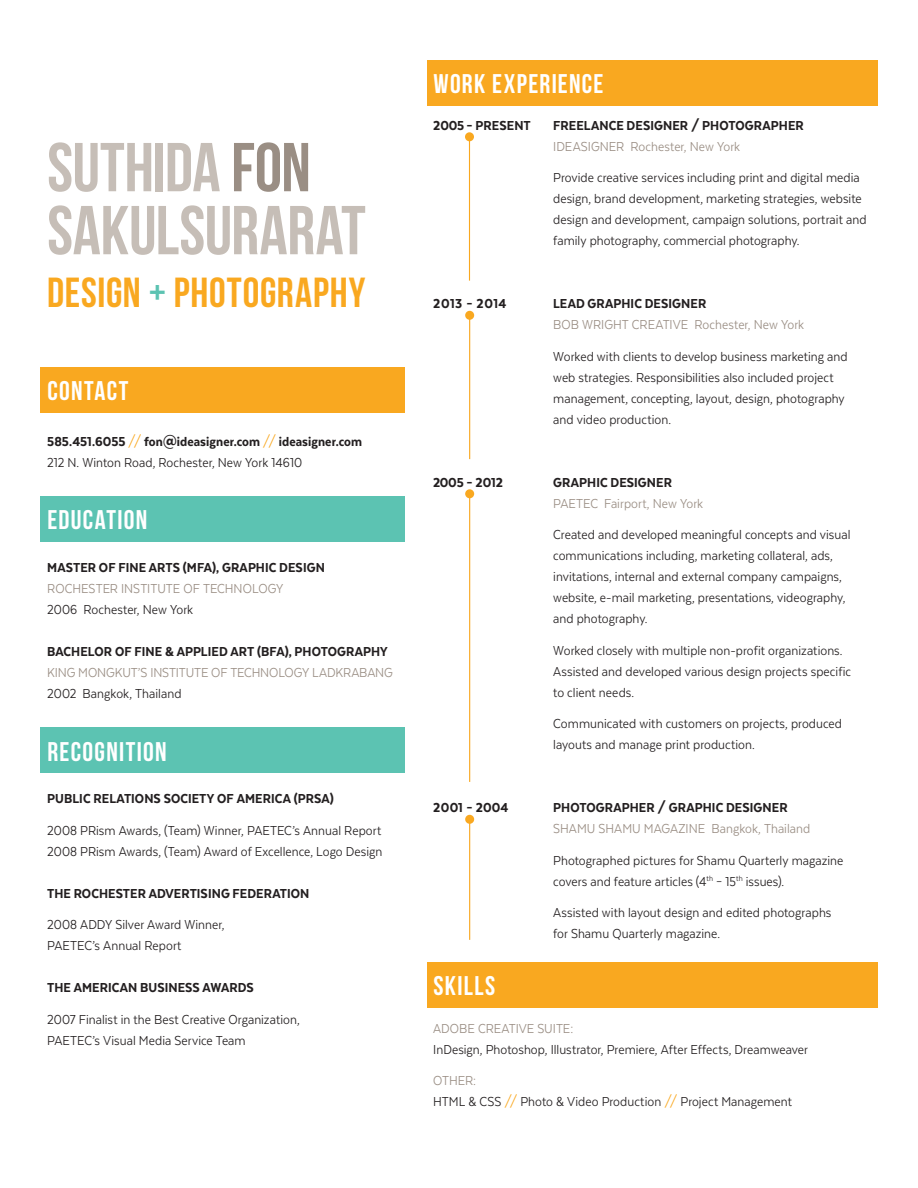
<style>
.page{position:relative;width:918px;height:1188px;background:#fff}
.page>*{position:absolute;margin:0;border:0;box-sizing:border-box;transform-origin:0 0}
.t1{font:69px "Bebas Neue";letter-spacing:-.005em;color:#c6beb7}
.t2{font:42px "Bebas Neue";letter-spacing:.02em;color:#f9a820}
.t3{font:27px "Bebas Neue";letter-spacing:.05em;color:#fff}
.t4{font:15px/21px "Texta Narrow";letter-spacing:.005em;color:#231f20}
.t5{font:800 15px/21px "Texta Narrow";letter-spacing:.005em;color:#231f20}
.t6{font:15px "Texta Narrow";color:#9a8e84}
.t7{font:800 15px "Texta Narrow";letter-spacing:.04em;color:#231f20}
.s1{color:#9a8e84}
.s2{color:#5cc3b2}
.s3{font-weight:400;color:#f9a820}
.s4{font-weight:400}
.s5{color:#f9a820}
</style>
<div class="page">
<div style="left:427px;top:60px;width:451px;height:46px;background:#f9a820"></div>
<div style="left:41px;top:367px;width:364px;height:46px;background:#f9a820"></div>
<div style="left:41px;top:496px;width:364px;height:46px;background:#5cc3b2"></div>
<div style="left:41px;top:728px;width:364px;height:45px;background:#5cc3b2"></div>
<div style="left:427px;top:962px;width:451px;height:46px;background:#f9a820"></div>
<hr style="left:469px;top:137px;width:1px;height:144px;background:#f9a820">
<div style="left:465px;top:132px;width:9px;height:9px;background:#f9a820;border-radius:50%"></div>
<hr style="left:469px;top:315px;width:1px;height:144px;background:#f9a820">
<div style="left:465px;top:311px;width:9px;height:9px;background:#f9a820;border-radius:50%"></div>
<hr style="left:469px;top:819px;width:1px;height:121px;background:#f9a820">
<div style="left:465px;top:815px;width:9px;height:9px;background:#f9a820;border-radius:50%"></div>
<hr style="left:469px;top:494px;width:1px;height:288px;background:#f9a820">
<div style="left:465px;top:489px;width:9px;height:9px;background:#f9a820;border-radius:50%"></div>
<p class="t1" style="left:47px;top:130px;width:265px">SUTHIDA <span class="s1">FON</span></p>
<p class="t1" style="left:47px;top:193px;width:320px">SAKULSURARAT</p>
<p class="t2" style="left:47px;top:269px;width:320px">DESIGN <span class="s2">+</span> PHOTOGRAPHY</p>
<p class="t3" style="left:47px;top:376px;width:82px">CONTACT</p>
<p class="t5" style="left:47px;top:431px;width:316px">585.451.6055 <span class="s3">//</span> fon@ideasigner.com <span class="s3">//</span> ideasigner.com<br><span class="s4">212 N. Winton Road, Rochester, New York 14610</span></p>
<p class="t3" style="left:47px;top:505px;width:101px">EDUCATION</p>
<p class="t5" style="left:47px;top:557px;width:279px">MASTER OF FINE ARTS (MFA), GRAPHIC DESIGN</p>
<p class="t6" style="left:47px;top:581px;width:238px">ROCHESTER INSTITUTE OF TECHNOLOGY</p>
<p class="t4" style="left:47px;top:599px;width:148px">2006 Rochester, New York</p>
<p class="t5" style="left:47px;top:641px;width:342px">BACHELOR OF FINE &amp; APPLIED ART (BFA), PHOTOGRAPHY</p>
<p class="t6" style="left:47px;top:665px;width:347px">KING MONGKUT’S INSTITUTE OF TECHNOLOGY LADKRABANG</p>
<p class="t4" style="left:47px;top:683px;width:136px">2002 Bangkok, Thailand</p>
<p class="t3" style="left:47px;top:736px;width:121px">RECOGNITION</p>
<p class="t5" style="left:47px;top:788px;width:288px">PUBLIC RELATIONS SOCIETY OF AMERICA (PRSA)</p>
<p class="t4" style="left:47px;top:819px;width:337px">2008 PRism Awards, (Team) Winner, PAETEC’s Annual Report<br>2008 PRism Awards, (Team) Award of Excellence, Logo Design</p>
<p class="t5" style="left:47px;top:882px;width:264px">THE ROCHESTER ADVERTISING FEDERATION</p>
<p class="t4" style="left:47px;top:914px;width:179px">2008 ADDY Silver Award Winner,<br>PAETEC’s Annual Report</p>
<p class="t5" style="left:47px;top:977px;width:208px">THE AMERICAN BUSINESS AWARDS</p>
<p class="t4" style="left:47px;top:1008px;width:254px">2007 Finalist in the Best Creative Organization,<br>PAETEC’s Visual Media Service Team</p>
<p class="t3" style="left:434px;top:69px;width:172px">WORK EXPERIENCE</p>
<p class="t5" style="left:433px;top:114px;width:99px">2005 – PRESENT</p>
<p class="t5" style="left:553px;top:114px;width:252px">FREELANCE DESIGNER / PHOTOGRAPHER</p>
<p class="t6" style="left:553px;top:138px;width:189px">IDEASIGNER Rochester, New York</p>
<p class="t4" style="left:553px;top:167px;width:315px">Provide creative services including print and digital media design, brand development, marketing strategies, website design and development, campaign solutions, portrait and family photography, commercial photography.</p>
<p class="t7" style="left:433px;top:296px;width:75px">2013 – 2014</p>
<p class="t5" style="left:553px;top:293px;width:155px">LEAD GRAPHIC DESIGNER</p>
<p class="t6" style="left:553px;top:317px;width:253px">BOB WRIGHT CREATIVE Rochester, New York</p>
<p class="t4" style="left:553px;top:345px;width:296px">Worked with clients to develop business marketing and web strategies. Responsibilities also included project management, concepting, layout, design, photography and video production.</p>
<p class="t5" style="left:433px;top:471px;width:71px">2005 – 2012</p>
<p class="t5" style="left:553px;top:471px;width:120px">GRAPHIC DESIGNER</p>
<p class="t6" style="left:553px;top:495px;width:151px">PAETEC Fairport, New York</p>
<p class="t4" style="left:553px;top:524px;width:299px">Created and developed meaningful concepts and visual communications including, marketing collateral, ads, invitations, internal and external company campaigns, website, e-mail marketing, presentations, videography, and photography.</p>
<p class="t4" style="left:553px;top:639px;width:300px">Worked closely with multiple non-profit organizations.<br>Assisted and developed various design projects specific to client needs.</p>
<p class="t4" style="left:553px;top:713px;width:290px">Communicated with customers on projects, produced layouts and manage print production.</p>
<p class="t5" style="left:433px;top:797px;width:77px">2001 – 2004</p>
<p class="t5" style="left:553px;top:797px;width:236px">PHOTOGRAPHER / GRAPHIC DESIGNER</p>
<p class="t6" style="left:553px;top:821px;width:259px">SHAMU SHAMU MAGAZINE Bangkok, Thailand</p>
<p class="t4" style="left:553px;top:849px;width:292px">Photographed pictures for Shamu Quarterly magazine covers and feature articles (4<sup>th</sup> – 15<sup>th</sup> issues).</p>
<p class="t4" style="left:553px;top:902px;width:280px">Assisted with layout design and edited photographs for Shamu Quarterly magazine.</p>
<p class="t3" style="left:434px;top:971px;width:63px">SKILLS</p>
<p class="t4" style="left:433px;top:1017px;width:376px"><span class="s1">ADOBE CREATIVE SUITE:<br></span>InDesign, Photoshop, Illustrator, Premiere, After Effects, Dreamweaver</p>
<p class="t4" style="left:433px;top:1070px;width:360px"><span class="s1">OTHER:<br></span>HTML &amp; CSS <span class="s5">//</span> Photo &amp; Video Production <span class="s5">//</span> Project Management</p>
</div>
